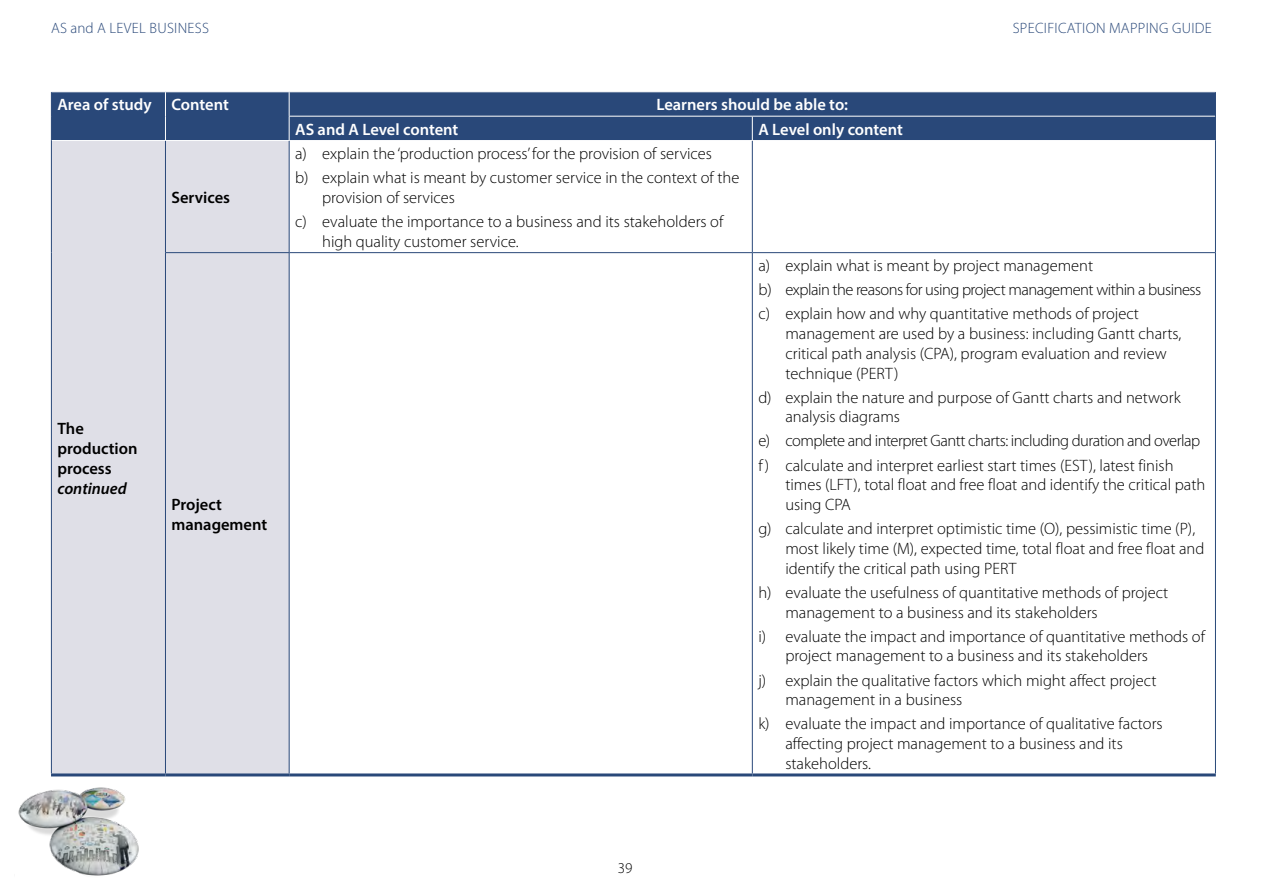
<style>
.page{position:relative;width:1263px;height:893px;background:#fff}
.page>*{position:absolute;margin:0;border:0;box-sizing:border-box;transform-origin:0 0}
.t1{font:300 16.5px/19.8px "Myriad Pro";color:#000}
.t2{font:300 16.5px "Myriad Pro";letter-spacing:-.03em;color:#000}
.t3{font:600 16.5px "Myriad Pro";color:#fff}
.t4{font:600 16.5px/19.8px "Myriad Pro";color:#000}
.t5{font:300 15px "Myriad Pro";letter-spacing:.02em;color:#294879}
.t6{font:300 15px "Myriad Pro";color:#000}
.s1{font-style:italic}
</style>
<div class="page">
<img style="left:18px;top:787px;width:121px;height:89px">
<div style="left:52px;top:92px;width:1163px;height:48px;background:#294879"></div>
<div style="left:52px;top:141px;width:237px;height:632px;background:#dfdfe7"></div>
<svg style="left:165px;top:92px;width:1px;height:48px"></svg>
<hr style="left:289px;top:116px;width:463px;height:1px;background:#fff">
<svg style="left:289px;top:92px;width:1px;height:48px"></svg>
<hr style="left:752px;top:116px;width:463px;height:1px;background:#fff">
<svg style="left:752px;top:117px;width:1px;height:23px"></svg>
<hr style="left:51px;top:141px;width:1px;height:112px;background:#294879">
<hr style="left:165px;top:141px;width:1px;height:111px;background:#294879">
<hr style="left:289px;top:141px;width:1px;height:111px;background:#294879">
<hr style="left:752px;top:141px;width:1px;height:111px;background:#294879">
<hr style="left:1215px;top:141px;width:1px;height:111px;background:#294879">
<hr style="left:51px;top:253px;width:1px;height:520px;background:#294879">
<hr style="left:165px;top:252px;width:124px;height:1px;background:#294879">
<hr style="left:165px;top:253px;width:1px;height:520px;background:#294879">
<hr style="left:289px;top:252px;width:463px;height:1px;background:#294879">
<hr style="left:289px;top:253px;width:1px;height:520px;background:#294879">
<hr style="left:752px;top:252px;width:464px;height:1px;background:#294879">
<hr style="left:752px;top:253px;width:1px;height:520px;background:#294879">
<hr style="left:1215px;top:253px;width:1px;height:520px;background:#294879">
<svg style="left:51px;top:92px;width:1px;height:49px"></svg>
<svg style="left:1215px;top:92px;width:1px;height:49px"></svg>
<hr style="left:51px;top:773px;width:114px;height:3px;background:#294879">
<hr style="left:165px;top:773px;width:124px;height:3px;background:#294879">
<hr style="left:289px;top:773px;width:463px;height:3px;background:#294879">
<hr style="left:752px;top:773px;width:464px;height:3px;background:#294879">
<p class="t5" style="left:51px;top:19px;width:159px">AS and A LEVEL BUSINESS</p>
<p class="t5" style="left:1013px;top:19px;width:201px">SPECIFICATION MAPPING GUIDE</p>
<p class="t3" style="left:57px;top:94px;width:96px">Area of study</p>
<p class="t3" style="left:171px;top:94px;width:59px">Content</p>
<p class="t3" style="left:656px;top:94px;width:193px">Learners should be able to:</p>
<p class="t3" style="left:295px;top:119px;width:165px">AS and A Level content</p>
<p class="t3" style="left:758px;top:119px;width:146px">A Level only content</p>
<p class="t4" style="left:57px;top:418px;width:28px">The</p>
<p class="t4" style="left:57px;top:438px;width:82px">production process <span class="s1">continued</span></p>
<p class="t4" style="left:171px;top:187px;width:60px">Services</p>
<p class="t4" style="left:171px;top:494px;width:52px">Project</p>
<p class="t4" style="left:171px;top:514px;width:97px">management</p>
<p class="t1" style="left:295px;top:144px;width:418px">a) explain the ‘production process’ for the provision of services</p>
<p class="t1" style="left:322px;top:168px;width:419px;text-indent:-27px">b) explain what is meant by customer service in the context of the provision of services</p>
<p class="t1" style="left:322px;top:212px;width:403px;text-indent:-27px">c) evaluate the importance to a business and its stakeholders of high quality customer service.</p>
<p class="t1" style="left:758px;top:256px;width:336px">a) explain what is meant by project management</p>
<p class="t2" style="left:758px;top:280px;width:445px">b) explain the reasons for using project management within a business</p>
<p class="t1" style="left:785px;top:304px;width:398px;text-indent:-27px">c) explain how and why quantitative methods of project management are used by a business: including Gantt charts, critical path analysis (CPA), program evaluation and review technique (PERT)</p>
<p class="t1" style="left:785px;top:387px;width:397px;text-indent:-27px">d) explain the nature and purpose of Gantt charts and network analysis diagrams</p>
<p class="t2" style="left:758px;top:432px;width:443px">e) complete and interpret Gantt charts: including duration and overlap</p>
<p class="t1" style="left:785px;top:455px;width:422px;text-indent:-27px">f ) calculate and interpret earliest start times (EST), latest finish times (LFT), total float and free float and identify the critical path using CPA</p>
<p class="t1" style="left:785px;top:519px;width:421px;text-indent:-27px">g) calculate and interpret optimistic time (O), pessimistic time (P), most likely time (M), expected time, total float and free float and identify the critical path using PERT</p>
<p class="t1" style="left:785px;top:583px;width:385px;text-indent:-27px">h) evaluate the usefulness of quantitative methods of project management to a business and its stakeholders</p>
<p class="t1" style="left:785px;top:626px;width:421px;text-indent:-27px">i) evaluate the impact and importance of quantitative methods of project management to a business and its stakeholders</p>
<p class="t1" style="left:785px;top:670px;width:373px;text-indent:-27px">j) explain the qualitative factors which might affect project management in a business</p>
<p class="t1" style="left:785px;top:714px;width:379px;text-indent:-27px">k) evaluate the impact and importance of qualitative factors affecting project management to a business and its stakeholders.</p>
<p class="t6" style="left:618px;top:860px;width:16px">39</p>
</div>
